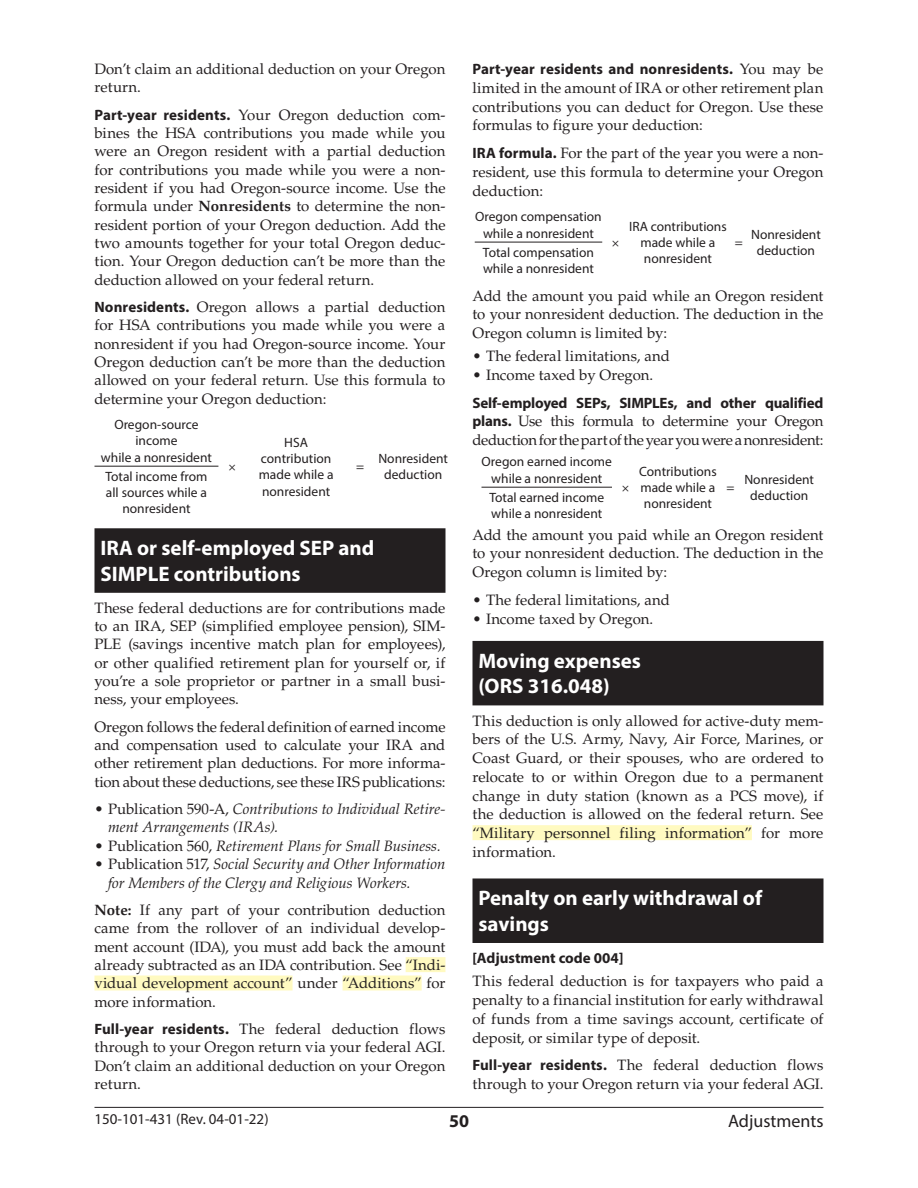
<style>
.page{position:relative;width:918px;height:1188px;background:#fff}
.page>*{position:absolute;margin:0;border:0;box-sizing:border-box;transform-origin:0 0}
.Reverse_Header_2-lin{font:700 21px/26px "Myriad Pro";color:#fff}
.t1{font:18px "Myriad Pro";color:#231f20}
.t2{font:700 18px "Myriad Pro";color:#231f20}
.Body_text_EL6{font:15px/18.3px "Palatino LT Std";color:#231f20;text-align:justify}
.t3{font:italic 15px/18.3px "Palatino LT Std";color:#231f20}
.t4{font:15px "Myriad Pro";color:#231f20}
.Addition_code{font:700 15px "Myriad Pro";color:#231f20}
.t5{font:13.5px/16.2px "Myriad Pro";color:#231f20;text-align:center}
.t6{font:13.5px "Palatino LT Std";color:#231f20}
.s1{font-family:"Myriad Pro";font-weight:700}
.s2{font-weight:700}
.s3{font-style:normal}
</style>
<div class="page">
<hr style="left:94px;top:1107px;width:730px;height:1px;background:#231f20">
<div style="left:94px;top:528px;width:352px;height:65px;background:#231f20"></div>
<div style="left:406px;top:957px;width:39px;height:15px;background:#fffac1"></div>
<div style="left:94px;top:976px;width:199px;height:15px;background:#fffac1"></div>
<div style="left:343px;top:976px;width:79px;height:15px;background:#fffac1"></div>
<hr style="left:94px;top:466px;width:124px;height:1px;background:#231f20">
<div style="left:472px;top:641px;width:352px;height:64px;background:#231f20"></div>
<div style="left:472px;top:825px;width:280px;height:15px;background:#fffac1"></div>
<div style="left:472px;top:878px;width:352px;height:65px;background:#231f20"></div>
<hr style="left:475px;top:242px;width:127px;height:1px;background:#231f20">
<hr style="left:482px;top:487px;width:130px;height:1px;background:#231f20">
<p class="Body_text_EL6" style="left:94px;top:60px;width:352px">Don’t claim an additional deduction on your Oregon return.</p>
<p class="Body_text_EL6" style="left:94px;top:106px;width:353px"><span class="s1">Part-year residents.</span> Your Oregon deduction com&shy;bines the HSA contributions you made while you were an Oregon resident with a partial deduction for contributions you made while you were a non&shy;resident if you had Oregon-source income. Use the formula under <span class="s2">Nonresidents</span> to determine the non&shy;resident portion of your Oregon deduction. Add the two amounts together for your total Oregon deduc&shy;tion. Your Oregon deduction can’t be more than the deduction allowed on your federal return.</p>
<p class="Body_text_EL6" style="left:94px;top:298px;width:353px"><span class="s1">Nonresidents.</span> Oregon allows a partial deduction for HSA contributions you made while you were a nonresident if you had Oregon-source income. Your Oregon deduction can’t be more than the deduction allowed on your federal return. Use this formula to determine your Oregon deduction:</p>
<p class="t5" style="left:101px;top:416px;width:112px">Oregon-source income<br>while a nonresident</p>
<p class="t6" style="left:228px;top:459px;width:10px">×</p>
<p class="Body_text_EL6" style="left:472px;top:60px;width:353px;line-height:18.8px"><span class="s1">Part-year residents and nonresidents.</span> You may be limited in the amount of IRA or other retirement plan contributions you can deduct for Oregon. Use these formulas to figure your deduction:</p>
<p class="Body_text_EL6" style="left:472px;top:144px;width:353px;line-height:18.8px"><span class="s1">IRA formula.</span> For the part of the year you were a non&shy;resident, use this formula to determine your Oregon deduction:</p>
<p class="t5" style="left:475px;top:209px;width:128px">Oregon compensation while a nonresident</p>
<p class="t6" style="left:612px;top:234px;width:10px">×</p>
<p class="t5" style="left:629px;top:218px;width:99px">IRA contributions made while a nonresident</p>
<p class="t5" style="left:751px;top:226px;width:71px">Nonresident</p>
<p class="t5" style="left:735px;top:234px;width:10px">=</p>
<p class="t5" style="left:483px;top:244px;width:113px">Total compensation</p>
<p class="t5" style="left:757px;top:242px;width:60px">deduction</p>
<p class="t5" style="left:483px;top:260px;width:112px">while a nonresident</p>
<p class="Body_text_EL6" style="left:472px;top:286px;width:353px;line-height:18.8px">Add the amount you paid while an Oregon resident to your nonresident deduction. The deduction in the Oregon column is limited by:</p>
<p class="Body_text_EL6" style="left:472px;top:347px;width:199px">• The federal limitations, and</p>
<p class="Body_text_EL6" style="left:472px;top:366px;width:182px">• Income taxed by Oregon.</p>
<p class="Body_text_EL6" style="left:472px;top:394px;width:353px;line-height:18.8px"><span class="s1">Self-employed SEPs, SIMPLEs, and other qualified plans.</span> Use this formula to determine your Oregon deduction for the part of the year you were a nonresident:</p>
<p class="t5" style="left:482px;top:454px;width:132px">Oregon earned income while a nonresident</p>
<p class="t6" style="left:621px;top:480px;width:10px">×</p>
<p class="t5" style="left:259px;top:434px;width:76px">HSA contribution made while a nonresident</p>
<p class="t5" style="left:378px;top:450px;width:71px">Nonresident</p>
<p class="t5" style="left:356px;top:458px;width:10px">=</p>
<p class="t5" style="left:639px;top:463px;width:79px;text-align:justify">Contributions made while a nonresident</p>
<p class="t5" style="left:105px;top:468px;width:103px">Total income from</p>
<p class="t5" style="left:384px;top:467px;width:60px">deduction</p>
<p class="t5" style="left:106px;top:484px;width:103px">all sources while a nonresident</p>
<p class="Reverse_Header_2-lin" style="left:100px;top:535px;width:275px;line-height:25.5px">IRA or self-employed SEP and<br>SIMPLE contributions</p>
<p class="Body_text_EL6" style="left:94px;top:599px;width:353px">These federal deductions are for contributions made to an IRA, SEP (simplified employee pension), SIM-PLE (savings incentive match plan for employees), or other qualified retirement plan for yourself or, if you’re a sole proprietor or partner in a small busi&shy;ness, your employees.</p>
<p class="Body_text_EL6" style="left:94px;top:718px;width:353px">Oregon follows the federal definition of earned income and compensation used to calculate your IRA and other retirement plan deductions. For more informa&shy;tion about these deductions, see these IRS publications:</p>
<p class="t3" style="left:108px;top:800px;width:339px;text-indent:-14px"><span class="s3">• Publication 590-A,</span> Contributions to Individual Retire&shy;ment Arrangements (IRAs).</p>
<p class="t3" style="left:94px;top:837px;width:348px"><span class="s3">• Publication 560,</span> Retirement Plans for Small Business.</p>
<p class="t3" style="left:108px;top:855px;width:339px;text-indent:-14px"><span class="s3">• Publication 517,</span> Social Security and Other Information for Members of the Clergy and Religious Workers.</p>
<p class="Body_text_EL6" style="left:94px;top:901px;width:353px"><span class="s2">Note:</span> If any part of your contribution deduction came from the rollover of an individual develop&shy;ment account (IDA), you must add back the amount already subtracted as an IDA contribution. See “Indi&shy;vidual development account” under “Additions” for more information.</p>
<p class="Body_text_EL6" style="left:94px;top:1020px;width:352px"><span class="s1">Full-year residents.</span> The federal deduction flows through to your Oregon return via your federal AGI.<br>Don’t claim an additional deduction on your Oregon return.</p>
<p class="t5" style="left:744px;top:471px;width:71px">Nonresident</p>
<p class="t5" style="left:726px;top:479px;width:10px">=</p>
<p class="t5" style="left:489px;top:489px;width:116px">Total earned income</p>
<p class="t5" style="left:750px;top:488px;width:60px">deduction</p>
<p class="t5" style="left:491px;top:505px;width:112px">while a nonresident</p>
<p class="Body_text_EL6" style="left:472px;top:526px;width:353px;line-height:18.8px">Add the amount you paid while an Oregon resident to your nonresident deduction. The deduction in the Oregon column is limited by:</p>
<p class="Body_text_EL6" style="left:472px;top:591px;width:199px">• The federal limitations, and</p>
<p class="Body_text_EL6" style="left:472px;top:610px;width:182px">• Income taxed by Oregon.</p>
<p class="Reverse_Header_2-lin" style="left:478px;top:647px;width:164px">Moving expenses (ORS 316.048)</p>
<p class="Body_text_EL6" style="left:472px;top:711px;width:353px;line-height:18.8px">This deduction is only allowed for active-duty mem&shy;bers of the U.S. Army, Navy, Air Force, Marines, or Coast Guard, or their spouses, who are ordered to relocate to or within Oregon due to a permanent change in duty station (known as a PCS move), if the deduction is allowed on the federal return. See “Military personnel filing information” for more information.</p>
<p class="Reverse_Header_2-lin" style="left:478px;top:884px;width:285px">Penalty on early withdrawal of savings</p>
<p class="Addition_code" style="left:472px;top:948px;width:153px">[Adjustment code 004]</p>
<p class="Body_text_EL6" style="left:472px;top:972px;width:353px;line-height:18.8px">This federal deduction is for taxpayers who paid a penalty to a financial institution for early withdrawal of funds from a time savings account, certificate of deposit, or similar type of deposit.</p>
<p class="Body_text_EL6" style="left:472px;top:1056px;width:352px;line-height:18.8px"><span class="s1">Full-year residents.</span> The federal deduction flows through to your Oregon return via your federal AGI.</p>
<p class="t1" style="left:728px;top:1109px;width:97px">Adjustments</p>
<p class="t4" style="left:94px;top:1110px;width:176px">150-101-431 (Rev. 04-01-22)</p>
<p class="t2" style="left:449px;top:1109px;width:21px">50</p>
</div>
